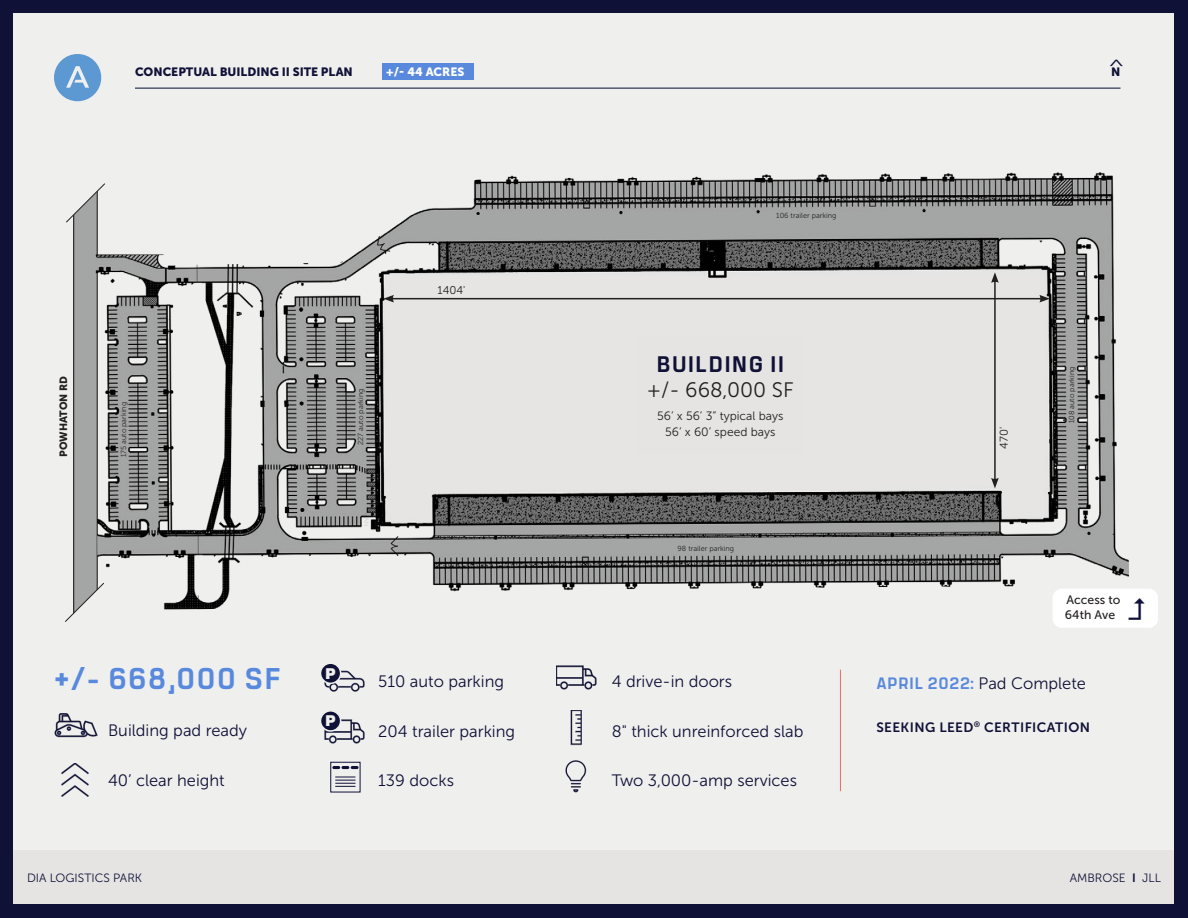
<style>
.page{position:relative;width:1188px;height:918px;background:#0f1136}
.page>*{position:absolute;margin:0;border:0;box-sizing:border-box;transform-origin:0 0}
.t1{font:800 30px "Manifold CF";letter-spacing:.05em;color:#5989dd}
.t2{font:28.35px "Museo Sans 300";color:#0f1136;scale:.5 1}
.Basic_Lato{font:800 22.5px "Manifold CF";letter-spacing:.07em;color:#0f1136}
.Basic_Lato-2{font:20.85px "Museo Sans 300";color:#231f20}
.t3{font:16.5px "Museo Sans 300";color:#0f1136}
.t4{font:900 15px "Arial";color:#efefee}
.t5{font:13.5px "Museo Sans 700";letter-spacing:.03em;color:#0f1136}
.Basic_Lato-3{font:12.3px/14.7px "Museo Sans 500";color:#231f20}
.Basic_Lato-4{font:12px "Museo Sans 300";color:#231f20}
.t6{font:12px "Museo Sans 900";color:#0f1136}
.t7{font:12px "Museo Sans 300";color:#0f1136}
.t8{font:12px "Museo Sans 900";color:#fff}
.Basic_Lato-5{font:11.25px "Museo Sans 300";color:#231f20}
.t9{font:10.5px "Museo Sans 900";color:#231f20}
.t10{font:7.35px "Museo Sans 300";color:#231f20}
.s1{font-family:"Manifold CF";font-weight:800;color:#5989dd}
.s2{font-family:"Museo Sans 700"}
</style>
<div class="page">
<div style="left:14px;top:14px;width:1160px;height:890px;background:#efefee"></div>
<div style="left:74px;top:186px;width:23px;height:428px;background:#a4a5a5"></div>
<div style="left:73px;top:185px;width:25px;height:429px;border:1px solid #231f20"></div>
<img style="left:96px;top:172px;width:1033px;height:438px">
<div style="left:14px;top:850px;width:1160px;height:54px;background:#e5e4e3"></div>
<svg style="left:54px;top:54px;width:47px;height:47px"></svg>
<hr style="left:135px;top:88px;width:985px;height:1px;background:#000e35">
<hr style="left:840px;top:670px;width:1px;height:121px;background:#ec6b5f">
<img style="left:565px;top:760px;width:22px;height:33px">
<img style="left:325px;top:670px;width:39px;height:22px">
<div style="left:321px;top:663px;width:20px;height:20px;background:#0f1136;border-radius:50%"></div>
<div style="left:320px;top:662px;width:21px;height:22px;border:2px solid #efefee;border-radius:50%"></div>
<img style="left:325px;top:720px;width:39px;height:24px">
<div style="left:321px;top:711px;width:20px;height:20px;background:#0f1136;border-radius:50%"></div>
<div style="left:320px;top:710px;width:21px;height:22px;border:2px solid #efefee;border-radius:50%"></div>
<img style="left:556px;top:665px;width:40px;height:24px">
<div style="left:330px;top:762px;width:31px;height:30px;border:1px solid #0f1136"></div>
<svg style="left:332px;top:766px;width:27px;height:3px"></svg>
<svg style="left:335px;top:777px;width:21px;height:10px"></svg>
<img style="left:570px;top:710px;width:12px;height:36px">
<img style="left:62px;top:763px;width:27px;height:33px">
<img style="left:54px;top:713px;width:43px;height:25px">
<div style="left:637px;top:337px;width:167px;height:116px;background:#e5e4e3"></div>
<div style="left:382px;top:63px;width:92px;height:17px;background:#5989dd"></div>
<hr style="left:994px;top:281px;width:2px;height:199px;background:#231f20">
<svg style="left:991px;top:272px;width:8px;height:11px"></svg>
<svg style="left:991px;top:478px;width:8px;height:10px"></svg>
<hr style="left:392px;top:298px;width:650px;height:1px;background:#231f20">
<svg style="left:1039px;top:295px;width:11px;height:8px"></svg>
<svg style="left:383px;top:295px;width:11px;height:8px"></svg>
<svg style="left:66px;top:183px;width:40px;height:40px"></svg>
<svg style="left:65px;top:582px;width:40px;height:40px"></svg>
<svg style="left:601px;top:583px;width:405px;height:27px"></svg>
<div style="left:1053px;top:589px;width:105px;height:39px;background:#fff;border-radius:9px"></div>
<p class="t2" style="left:1099px;top:67px;width:18px;rotate:-90deg">&gt;</p>
<p class="t8" style="left:386px;top:65px;width:80px">+/- 44 ACRES</p>
<p class="t6" style="left:135px;top:65px;width:219px">CONCEPTUAL BUILDING II SITE PLAN</p>
<p class="t6" style="left:1111px;top:65px;width:11px">N</p>
<p class="t9" style="left:57px;top:457px;width:82px;rotate:-90deg">POWHATON RD</p>
<p class="t10" style="left:120px;top:457px;width:57px;rotate:-90deg">175 auto parking</p>
<p class="t10" style="left:357px;top:445px;width:58px;rotate:-90deg">227 auto parking</p>
<p class="Basic_Lato-5" style="left:438px;top:284px;width:29px">1404'</p>
<p class="t10" style="left:776px;top:211px;width:62px">106 trailer parking</p>
<p class="Basic_Lato" style="left:657px;top:347px;width:129px">BUILDING II</p>
<p class="Basic_Lato-2" style="left:647px;top:378px;width:149px">+/- 668,000 SF</p>
<p class="Basic_Lato-4" style="left:657px;top:410px;width:128px">56’ x 56’ 3” typical bays</p>
<p class="Basic_Lato-4" style="left:665px;top:426px;width:112px">56’ x 60’ speed bays</p>
<p class="t10" style="left:678px;top:545px;width:58px">98 trailer parking</p>
<p class="Basic_Lato-5" style="left:998px;top:449px;width:23px;rotate:-90deg">470'</p>
<p class="t10" style="left:1068px;top:423px;width:58px;rotate:-90deg">108 auto parking</p>
<p class="Basic_Lato-3" style="left:1065px;top:592px;width:57px">Access to<br>64th Ave</p>
<p class="t1" style="left:54px;top:656px;width:228px">+/- 668,000 SF</p>
<p class="t3" style="left:876px;top:674px;width:211px"><span class="s1">APRIL 2022:</span> Pad Complete</p>
<p class="t5" style="left:876px;top:720px;width:215px">SEEKING LEED<sup>®</sup> CERTIFICATION</p>
<p class="t4" style="left:325px;top:662px;width:12px">P</p>
<p class="t4" style="left:325px;top:710px;width:12px">P</p>
<p class="t3" style="left:378px;top:673px;width:127px">510 auto parking</p>
<p class="t3" style="left:378px;top:722px;width:138px">204 trailer parking</p>
<p class="t3" style="left:378px;top:772px;width:77px">139 docks</p>
<p class="t3" style="left:612px;top:673px;width:122px">4 drive-in doors</p>
<p class="t3" style="left:612px;top:722px;width:193px">8" thick unreinforced slab</p>
<p class="t3" style="left:612px;top:772px;width:187px">Two 3,000-amp services</p>
<p class="t3" style="left:108px;top:722px;width:141px">Building pad ready</p>
<p class="t3" style="left:108px;top:771px;width:118px">40’ clear height</p>
<p class="t7" style="left:27px;top:871px;width:117px">DIA LOGISTICS PARK</p>
<p class="t7" style="left:1070px;top:871px;width:93px">AMBROSE <span class="s2">I</span> JLL</p>
</div>
